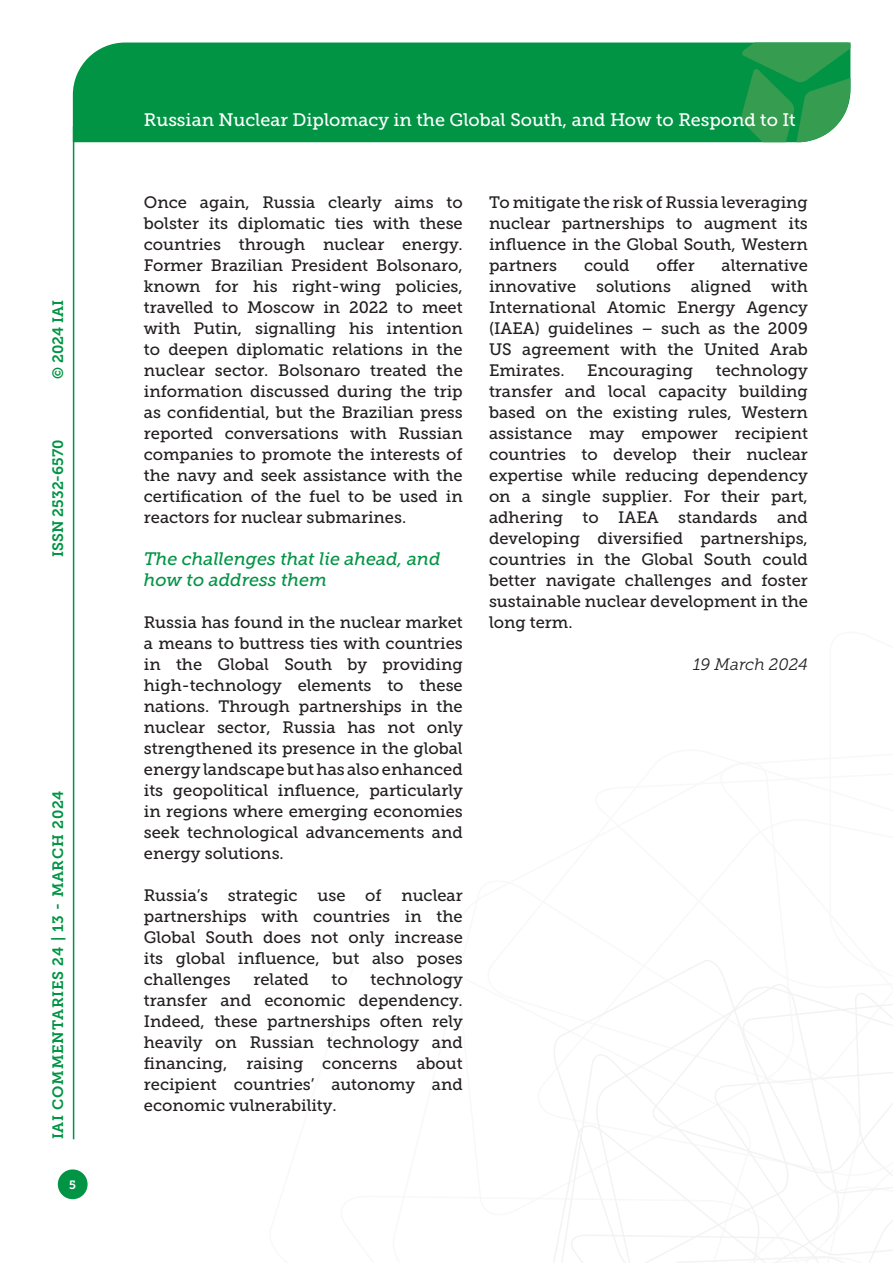
<style>
.page{position:relative;width:893px;height:1263px;background:#fff}
.page>*{position:absolute;margin:0;border:0;box-sizing:border-box;transform-origin:0 0}
.t1{font:18px "Museo Slab 500";color:#fff}
.Titolo_paragrafo_2{font:italic 18px/21px "Museo Slab 500";color:#009444}
.Testo{font:16.5px/21px "Museo Slab 500";color:#231f20;text-align:justify}
.Testo-2{font:italic 16.5px "Museo Slab 300";color:#231f20}
.t2{font:15px "Museo Slab 700";letter-spacing:.05em;color:#009444}
.t3{font:15px "Museo Slab 700";color:#009444}
.t4{font:12px "Museo Slab 700";color:#fff}
</style>
<div class="page">
<svg style="left:553px;top:960px;width:340px;height:303px"></svg>
<div style="left:73px;top:43px;width:668px;height:99px;background:#009444"></div>
<svg style="left:741px;top:43px;width:109px;height:99px;background:#319e55"></svg>
<div style="left:58px;top:1169px;width:30px;height:30px;background:#009444;border-radius:50%"></div>
<hr style="left:73px;top:126px;width:1px;height:1013px;background:#009444">
<p class="t2" style="left:50px;top:379px;width:80px;rotate:-90deg">© 2024 IAI</p>
<p class="t3" style="left:50px;top:557px;width:119px;rotate:-90deg">ISSN 2532-6570</p>
<p class="t2" style="left:50px;top:1139px;width:350px;rotate:-90deg">IAI COMMENTARIES 24 | 13 - MARCH 2024</p>
<p class="t4" style="left:69px;top:1178px;width:8px">5</p>
<p class="t1" style="left:144px;top:110px;width:653px">Russian Nuclear Diplomacy in the Global South, and How to Respond to It</p>
<p class="Testo" style="left:144px;top:192px;width:320px">Once again, Russia clearly aims to bolster its diplomatic ties with these countries through nuclear energy.<br>Former Brazilian President Bolsonaro, known for his right-wing policies, travelled to Moscow in 2022 to meet with Putin, signalling his intention to deepen diplomatic relations in the nuclear sector. Bolsonaro treated the information discussed during the trip as confidential, but the Brazilian press reported conversations with Russian companies to promote the interests of the navy and seek assistance with the certification of the fuel to be used in reactors for nuclear submarines.</p>
<p class="Titolo_paragrafo_2" style="left:144px;top:548px;width:298px">The challenges that lie ahead, and how to address them</p>
<p class="Testo" style="left:144px;top:612px;width:320px">Russia has found in the nuclear market a means to buttress ties with countries in the Global South by providing high-technology elements to these nations. Through partnerships in the nuclear sector, Russia has not only strengthened its presence in the global energy landscape but has also enhanced its geopolitical influence, particularly in regions where emerging economies seek technological advancements and energy solutions.</p>
<p class="Testo" style="left:144px;top:885px;width:320px">Russia’s strategic use of nuclear partnerships with countries in the Global South does not only increase its global influence, but also poses challenges</p>
<p class="Testo" style="left:144px;top:969px;width:320px;text-indent:227px">technology transfer and economic dependency.<br>Indeed, these partnerships often rely heavily on Russian technology and financing, raising concerns about recipient countries’ autonomy and economic vulnerability.</p>
<p class="Testo" style="left:253px;top:969px;width:57px">related</p>
<p class="Testo" style="left:332px;top:969px;width:18px">to</p>
<p class="Testo" style="left:489px;top:192px;width:320px">To mitigate the risk of Russia leveraging nuclear partnerships to augment its influence in the Global South, Western partners</p>
<p class="Testo" style="left:584px;top:255px;width:47px">could</p>
<p class="Testo" style="left:656px;top:255px;width:40px">offer</p>
<p class="Testo" style="left:489px;top:255px;width:320px;text-indent:233px">alternative innovative solutions aligned with International Atomic Energy Agency (IAEA) guidelines – such as the 2009<br>US agreement with the United Arab Emirates.</p>
<p class="Testo" style="left:489px;top:360px;width:320px;text-indent:227px">technology transfer and local capacity building based on the existing rules, Western assistance may empower recipient countries to develop their nuclear expertise while reducing dependency on a single supplier. For their part, adhering to IAEA standards and developing diversified partnerships, countries in the Global South could better navigate challenges and foster sustainable nuclear development in the long term.</p>
<p class="Testo-2" style="left:693px;top:655px;width:116px">19 March 2024</p>
<p class="Testo" style="left:587px;top:360px;width:107px">Encouraging</p>
</div>
